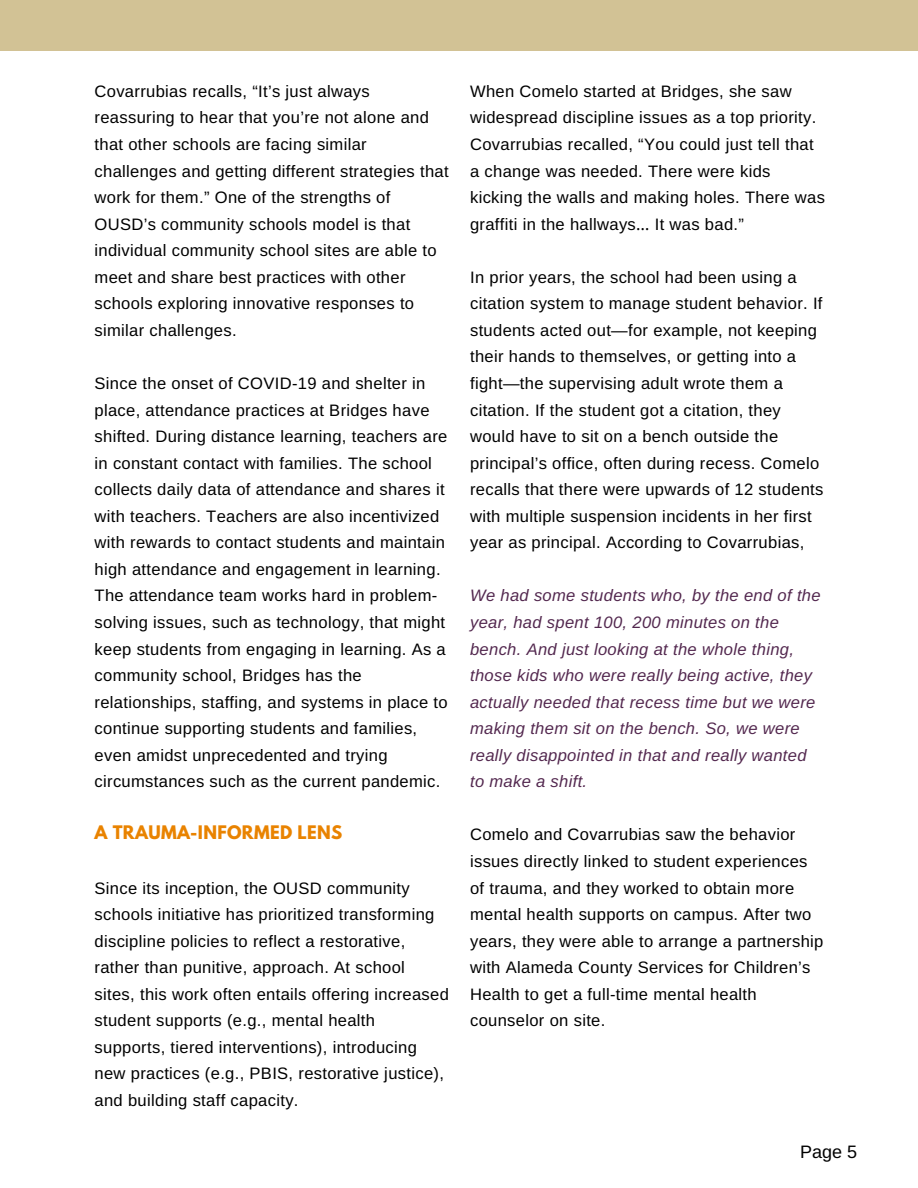
<style>
.page{position:relative;width:918px;height:1188px;background:#fff}
.page>*{position:absolute;margin:0;border:0;box-sizing:border-box;transform-origin:0 0}
.t1{font:18px "Arimo";color:#000}
.t2{font:16.5px/26.5px "Arimo";letter-spacing:.02em;color:#000}
.t3{font:italic 16.5px/26.5px "Arimo";letter-spacing:.02em;color:#53284f}
.t4{font:700 16.5px "League Spartan";letter-spacing:.02em;color:#e98300}
.s1{font-family:"Noto Sans Gurmukhi"}
</style>
<div class="page">
<div style="left:0;top:0;width:918px;height:51px;background:#d2c295"></div>
<p class="t2" style="left:95px;top:78px;width:356px">Covarrubias recalls, “It’s just always reassuring to hear that you’re not alone and that other schools are facing similar challenges and getting different strategies that work for them.” One of the strengths of OUSD’s community schools model is that individual community school sites are able to meet and share best practices with other schools exploring innovative responses to similar challenges.</p>
<p class="t2" style="left:95px;top:370px;width:355px">Since the onset of COVID-19 and shelter in place, attendance practices at Bridges have shifted. During distance learning, teachers are in constant contact with families. The school collects daily data of attendance and shares it with teachers. Teachers are also incentivized with rewards to contact students and maintain high attendance and engagement in learning.<br>The attendance team works hard in problem&shy;solving issues, such as technology, that might keep students from engaging in learning. As a community school, Bridges has the relationships, staffing, and systems in place to continue supporting students and families, even amidst unprecedented and trying circumstances such as the current pandemic.</p>
<p class="t4" style="left:95px;top:825px;width:249px">A TRAUMA-INFORMED LENS</p>
<p class="t2" style="left:95px;top:875px;width:356px">Since its inception, the OUSD community schools initiative has prioritized transforming discipline policies to reflect a restorative, rather than punitive, approach. At school sites, this work often entails offering increased student supports (e.g., mental health supports, tiered interventions), introducing new practices (e.g., PBIS, restorative justice), and building staff capacity.</p>
<p class="t2" style="left:470px;top:78px;width:356px">When Comelo started at Bridges, she saw widespread discipline issues as a top priority.<br>Covarrubias recalled, “You could just tell that a change was needed. There were kids kicking the walls and making holes. There was graffiti in the hallways<span class="s1">…</span> It was bad.”</p>
<p class="t2" style="left:470px;top:264px;width:355px">In prior years, the school had been using a citation system to manage student behavior. If students acted out—for example, not keeping their hands to themselves, or getting into a fight—the supervising adult wrote them a citation. If the student got a citation, they would have to sit on a bench outside the principal’s office, often during recess. Comelo recalls that there were upwards of 12 students with multiple suspension incidents in her first year as principal. According to Covarrubias,</p>
<p class="t3" style="left:470px;top:582px;width:352px">We had some students who, by the end of the year, had spent 100, 200 minutes on the bench. And just looking at the whole thing, those kids who were really being active, they actually needed that recess time but we were making them sit on the bench. So, we were really disappointed in that and really wanted to make a shift.</p>
<p class="t2" style="left:470px;top:821px;width:355px">Comelo and Covarrubias saw the behavior issues directly linked to student experiences of trauma, and they worked to obtain more mental health supports on campus. After two years, they were able to arrange a partnership with Alameda County Services for Children’s Health to get a full-time mental health counselor on site.</p>
<p class="t1" style="left:800px;top:1142px;width:59px">Page 5</p>
</div>
